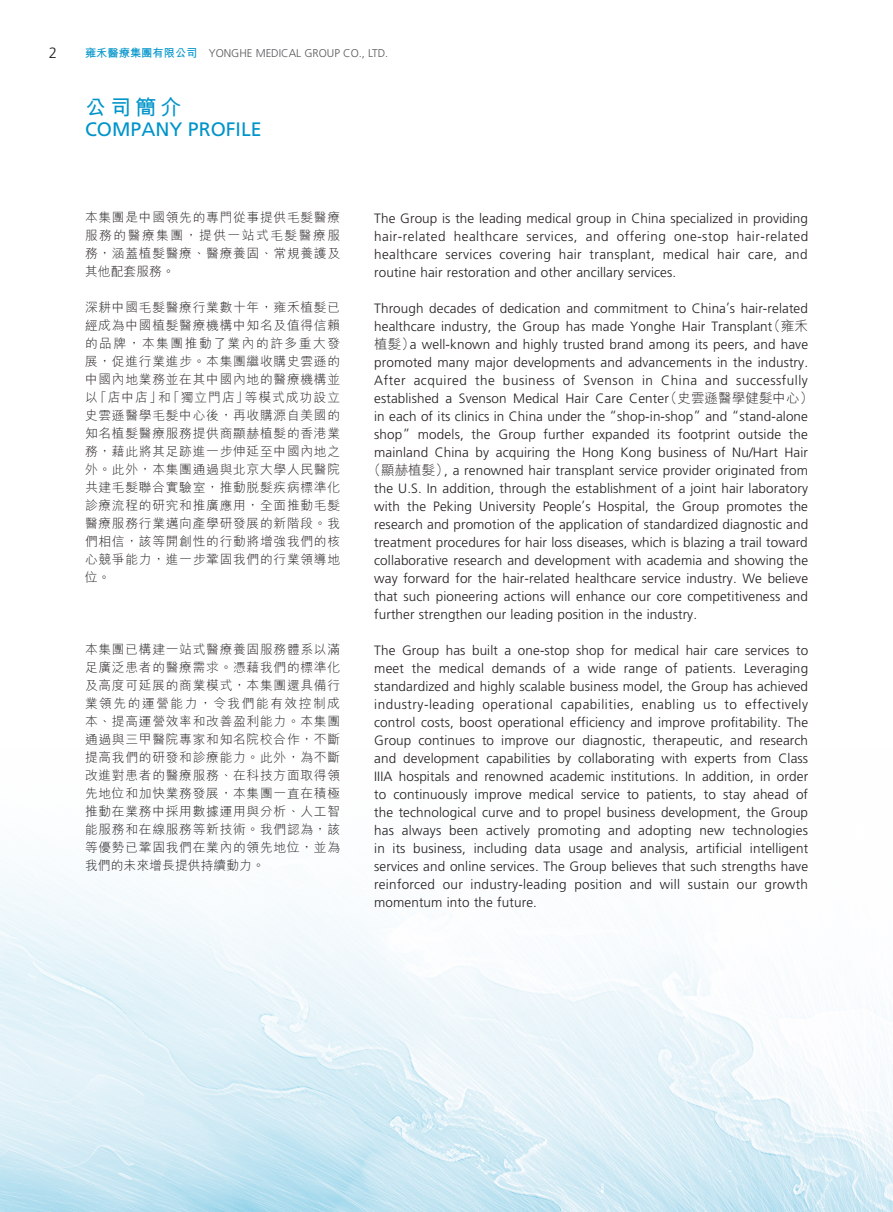
<style>
.page{position:relative;width:893px;height:1212px;background:#fff}
.page>*{position:absolute;margin:0;border:0;box-sizing:border-box;transform-origin:0 0}
.t1{font:700 21px "M Hei HK";color:#0094ca}
.t2{font:19.5px "Frutiger LT Std";color:#0094ca}
.t3{font:300 15px "Frutiger LT Std";color:#231f20}
.t4{font:300 13.5px/18px "Frutiger LT Std";letter-spacing:.01em;color:#231f20;text-align:justify}
.t5{font:300 13.5px "Frutiger LT Std";letter-spacing:.04em;color:#231f20}
.t6{font:300 12.75px/18px "M Hei HK";letter-spacing:.055em;color:#231f20;text-align:justify}
.t7{font:300 11.25px "Frutiger LT Std";color:#57585a}
.s1{font-family:"M Hei HK";font-weight:700;color:#0094ca}
.s2{font-family:"M Hei HK"}
</style>
<div class="page">
<img style="left:0;top:870px;width:893px;height:342px">
<p class="t3" style="left:49px;top:44px;width:10px">2</p>
<p class="t7" style="left:85px;top:47px;width:305px"><span class="s1">雍禾醫療集團有限公司</span> YONGHE MEDICAL GROUP CO., LTD.</p>
<h1 class="t1" style="left:85px;top:92px;width:98px">公司簡介</h1>
<h2 class="t2" style="left:85px;top:118px;width:178px">COMPANY PROFILE</h2>
<p class="t6" style="left:85px;top:208px;width:257px">本集團是中國領先的專門從事提供毛髮醫療服務的醫療集團，提供一站式毛髮醫療服務，涵蓋植髮醫療、醫療養固、常規養護及其他配套服務。</p>
<p class="t6" style="left:85px;top:298px;width:257px">深耕中國毛髮醫療行業數十年，雍禾植髮已經成為中國植髮醫療機構中知名及值得信賴的品牌，本集團推動了業內的許多重大發展，促進行業進步。本集團繼收購史雲遜的中國內地業務並在其中國內地的醫療機構並以「店中店」和「獨立門店」等模式成功設立史雲遜醫學毛髮中心後，再收購源自美國的知名植髮醫療服務提供商顯赫植髮的香港業務，藉此將其足跡進一步伸延至中國內地之外。此外，本集團通過與北京大學人民醫院共建毛髮聯合實驗室，推動脫髮疾病標準化診療流程的研究和推廣應用，全面推動毛髮醫療服務行業邁向產學研發展的新階段。我們相信，該等開創性的行動將增強我們的核心競爭能力，進一步鞏固我們的行業領導地位。</p>
<p class="t6" style="left:85px;top:640px;width:257px">本集團已構建一站式醫療養固服務體系以滿足廣泛患者的醫療需求。憑藉我們的標準化及高度可延展的商業模式，本集團還具備行業領先的運營能力，令我們能有效控制成本、提高運營效率和改善盈利能力。本集團通過與三甲醫院專家和知名院校合作，不斷提高我們的研發和診療能力。此外，為不斷改進對患者的醫療服務、在科技方面取得領先地位和加快業務發展，本集團一直在積極推動在業務中採用數據運用與分析、人工智能服務和在線服務等新技術。我們認為，該等優勢已鞏固我們在業內的領先地位，並為我們的未來增長提供持續動力。</p>
<p class="t4" style="left:374px;top:209px;width:435px">The Group is the leading medical group in China specialized in providing hair-related healthcare services, and offering one-stop hair-related healthcare services covering hair transplant, medical hair care, and routine hair restoration and other ancillary services.</p>
<p class="t4" style="left:374px;top:299px;width:435px">Through decades of dedication and commitment to China’s hair-related</p>
<p class="t4" style="left:374px;top:317px;width:435px">healthcare industry, the Group has made Yonghe Hair Transplant<span class="s2">（雍禾</span></p>
<p class="t4" style="left:374px;top:335px;width:435px"><span class="s2">植髮）</span>a well-known and highly trusted brand among its peers, and have</p>
<p class="t4" style="left:374px;top:353px;width:435px">promoted many major developments and advancements in the industry.</p>
<p class="t5" style="left:374px;top:372px;width:435px">After acquired the business of Svenson in China and successfully</p>
<p class="t4" style="left:374px;top:389px;width:441px">established a Svenson Medical Hair Care Center<span class="s2">（史雲遜醫學健髮中心）</span></p>
<p class="t4" style="left:374px;top:407px;width:435px">in each of its clinics in China under the “shop-in-shop” and “stand-alone</p>
<p class="t4" style="left:374px;top:425px;width:435px">shop” models, the Group further expanded its footprint outside the</p>
<p class="t4" style="left:374px;top:443px;width:435px">mainland China by acquiring the Hong Kong business of Nu/Hart Hair</p>
<p class="t4" style="left:367px;top:461px;width:442px"><span class="s2">（顯赫植髮）</span>, a renowned hair transplant service provider originated from</p>
<p class="t4" style="left:374px;top:479px;width:435px">the U.S. In addition, through the establishment of a joint hair laboratory</p>
<p class="t4" style="left:374px;top:497px;width:435px">with the Peking University People’s Hospital, the Group promotes the</p>
<p class="t4" style="left:374px;top:515px;width:435px">research and promotion of the application of standardized diagnostic and</p>
<p class="t4" style="left:374px;top:533px;width:435px">treatment procedures for hair loss diseases, which is blazing a trail toward</p>
<p class="t4" style="left:374px;top:551px;width:435px">collaborative research and development with academia and showing the</p>
<p class="t4" style="left:374px;top:569px;width:435px">way forward for the hair-related healthcare service industry. We believe</p>
<p class="t4" style="left:374px;top:587px;width:435px">that such pioneering actions will enhance our core competitiveness and</p>
<p class="t4" style="left:374px;top:605px;width:324px">further strengthen our leading position in the industry.</p>
<p class="t4" style="left:374px;top:641px;width:435px">The Group has built a one-stop shop for medical hair care services to meet the medical demands of a wide range of patients. Leveraging standardized and highly scalable business model, the Group has achieved industry-leading operational capabilities, enabling us to effectively control costs, boost operational efficiency and improve profitability. The Group continues to improve our diagnostic, therapeutic, and research and development capabilities by collaborating with experts from Class IIIA hospitals and renowned academic institutions. In addition, in order to continuously improve medical service to patients, to stay ahead of the technological curve and to propel business development, the Group has always been actively promoting and adopting new technologies in its business, including data usage and analysis, artificial intelligent services and online services. The Group believes that such strengths have reinforced our industry-leading position and will sustain our growth momentum into the future.</p>
</div>
